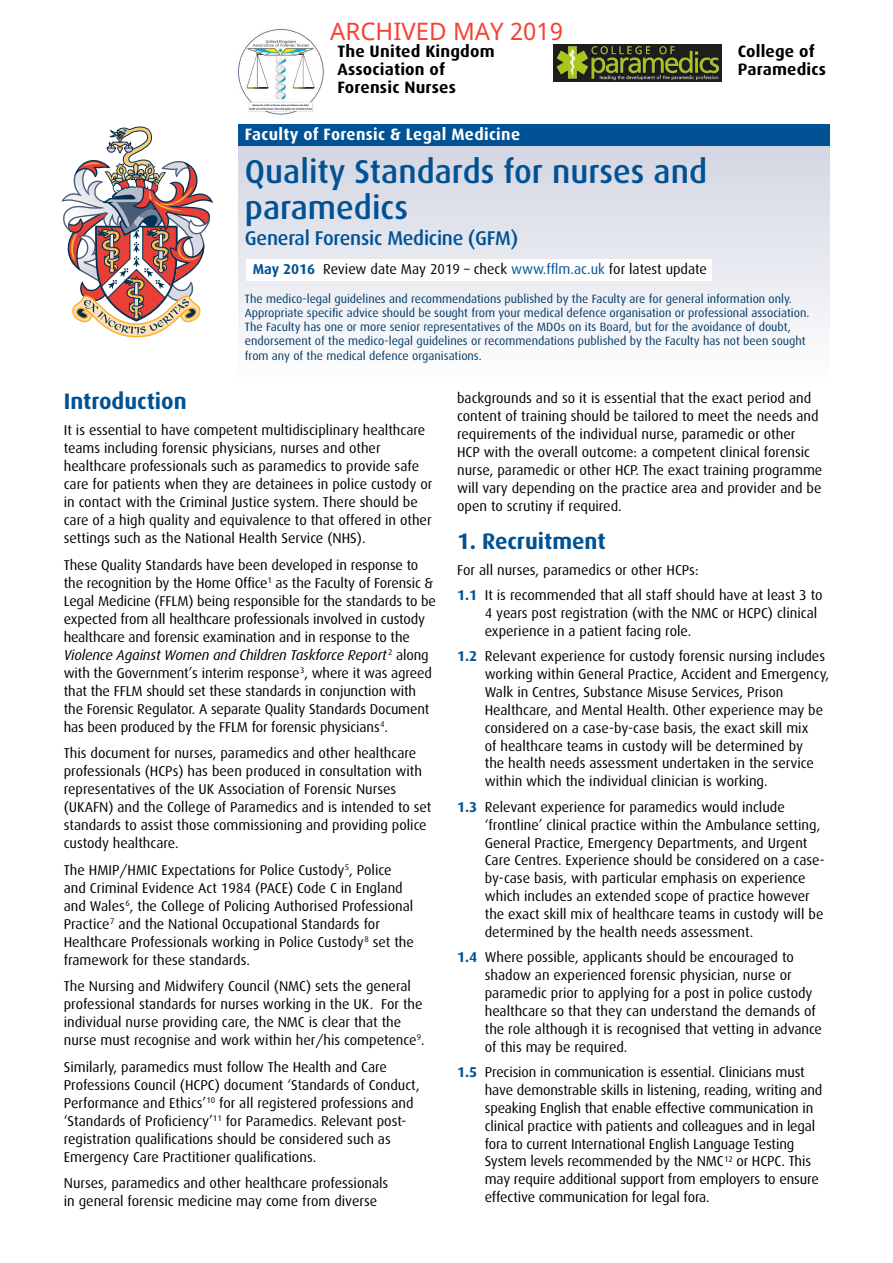
<style>
.page{position:relative;width:893px;height:1263px;background:#fff}
.page>*{position:absolute;margin:0;border:0;box-sizing:border-box;transform-origin:0 0}
.t1{font:500 33px/36.8px "Dax";color:#005294}
.t2{font:24px "Noto Sans";color:#f44336}
.t3{font:700 22.5px "Dax";color:#005294}
.t4{font:500 19.95px "Dax";letter-spacing:-.01em;color:#005294}
.t5{font:700 16.5px/18px "Dax";letter-spacing:.01em;color:#000}
.t6{font:700 16.5px "Dax";letter-spacing:.02em;color:#fff}
.t7{font:14.25px/18px "Dax";color:#000}
.t8{font:12px/14.2px "Dax";color:#003a67}
.s1{font-weight:700;color:#005294}
.s2{color:#005294}
.s3{font-style:italic}
</style>
<div class="page">
<div style="left:238px;top:146px;width:591px;height:255px;background:linear-gradient(to bottom,#d3d5e2,#fff)"></div>
<div style="left:238px;top:124px;width:591px;height:22px;background:#005294"></div>
<svg style="left:62px;top:126px;width:151px;height:211px"></svg>
<div style="left:247px;top:259px;width:465px;height:21px;background:#fff"></div>
<img style="left:553px;top:45px;width:168px;height:36px">
<img style="left:238px;top:29px;width:86px;height:86px">
<h2 class="t2" style="left:330px;top:14px;width:234px">ARCHIVED MAY 2019</h2>
<p class="t5" style="left:337px;top:43px;width:159px">The United Kingdom<br>Association of<br>Forensic Nurses</p>
<p class="t6" style="left:245px;top:125px;width:277px">Faculty of Forensic &amp; Legal Medicine</p>
<h1 class="t1" style="left:245px;top:153px;width:464px">Quality Standards for nurses and paramedics</h1>
<h3 class="t4" style="left:245px;top:227px;width:275px">General Forensic Medicine (GFM)</h3>
<p class="t7" style="left:253px;top:261px;width:456px"><span class="s1">May 2016</span> Review date May 2019 – check <span class="s2">www.fflm.ac.uk</span> for latest update</p>
<p class="t5" style="left:738px;top:43px;width:90px">College of<br>Paramedics</p>
<p class="t8" style="left:245px;top:291px;width:566px">The medico-legal guidelines and recommendations published by the Faculty are for general information only.<br>Appropriate specific advice should be sought from your medical defence organisation or professional association.<br>The Faculty has one or more senior representatives of the MDOs on its Board, but for the avoidance of doubt, endorsement of the medico-legal guidelines or recommendations published by the Faculty has not been sought from any of the medical defence organisations.</p>
<h3 class="t3" style="left:64px;top:388px;width:124px">Introduction</h3>
<p class="t7" style="left:64px;top:421px;width:370px">It is essential to have competent multidisciplinary healthcare teams including forensic physicians, nurses and other healthcare professionals such as paramedics to provide safe care for patients when they are detainees in police custody or in contact with the Criminal Justice system. There should be care of a high quality and equivalence to that offered in other settings such as the National Health Service (NHS).</p>
<p class="t7" style="left:64px;top:556px;width:374px">These Quality Standards have been developed in response to the recognition by the Home Office<sup>1</sup> as the Faculty of Forensic &amp; Legal Medicine (FFLM) being responsible for the standards to be expected from all healthcare professionals involved in custody healthcare and forensic examination and in response to the <span class="s3">Violence Against Women and Children Taskforce Report</span> <sup>2</sup> along with the Government’s interim response<sup>3</sup>, where it was agreed that the FFLM should set these standards in conjunction with the Forensic Regulator. A separate Quality Standards Document has been produced by the FFLM for forensic physicians<sup>4</sup>.</p>
<p class="t7" style="left:64px;top:744px;width:369px">This document for nurses, paramedics and other healthcare professionals (HCPs) has been produced in consultation with representatives of the UK Association of Forensic Nurses (UKAFN) and the College of Paramedics and is intended to set standards to assist those commissioning and providing police custody healthcare.</p>
<p class="t7" style="left:64px;top:861px;width:352px">The HMIP/HMIC Expectations for Police Custody<sup>5</sup>, Police and Criminal Evidence Act 1984 (PACE) Code C in England and Wales<sup>6</sup>, the College of Policing Authorised Professional Practice<sup>7</sup> and the National Occupational Standards for Healthcare Professionals working in Police Custody<sup>8</sup> set the framework for these standards.</p>
<p class="t7" style="left:64px;top:977px;width:363px">The Nursing and Midwifery Council (NMC) sets the general professional standards for nurses working in the UK. For the individual nurse providing care, the NMC is clear that the nurse must recognise and work within her/his competence<sup>9</sup>.</p>
<p class="t7" style="left:64px;top:1058px;width:358px">Similarly, paramedics must follow The Health and Care Professions Council (HCPC) document ‘Standards of Conduct, Performance and Ethics’<sup>10</sup> for all registered professions and ‘Standards of Proficiency’<sup>11</sup> for Paramedics. Relevant post&shy;registration qualifications should be considered such as Emergency Care Practitioner qualifications.</p>
<p class="t7" style="left:64px;top:1174px;width:326px">Nurses, paramedics and other healthcare professionals in general forensic medicine may come from diverse</p>
<p class="t7" style="left:457px;top:389px;width:367px">backgrounds and so it is essential that the exact period and content of training should be tailored to meet the needs and requirements of the individual nurse, paramedic or other<br>HCP with the overall outcome: a competent clinical forensic nurse, paramedic or other HCP. The exact training programme will vary depending on the practice area and provider and be open to scrutiny if required.</p>
<h3 class="t3" style="left:457px;top:529px;width:150px">1. Recruitment</h3>
<p class="t7" style="left:457px;top:557px;width:367px;line-height:25.5px">For all nurses, paramedics or other HCPs:<br><span class="s1">1.1</span> It is recommended that all staff should have at least 3 to</p>
<p class="t7" style="left:485px;top:604px;width:334px">4 years post registration (with the NMC or HCPC) clinical experience in a patient facing role.</p>
<p class="t7" style="left:485px;top:648px;width:346px;text-indent:-28px"><span class="s1">1.2</span> Relevant experience for custody forensic nursing includes working within General Practice, Accident and Emergency, Walk in Centres, Substance Misuse Services, Prison Healthcare, and Mental Health. Other experience may be considered on a case-by-case basis, the exact skill mix<br>of healthcare teams in custody will be determined by<br>the health needs assessment undertaken in the service within which the individual clinician is working.</p>
<p class="t7" style="left:485px;top:798px;width:341px;text-indent:-28px"><span class="s1">1.3</span> Relevant experience for paramedics would include ‘frontline’ clinical practice within the Ambulance setting, General Practice, Emergency Departments, and Urgent Care Centres. Experience should be considered on a case&shy;by-case basis, with particular emphasis on experience which includes an extended scope of practice however the exact skill mix of healthcare teams in custody will be determined by the health needs assessment.</p>
<p class="t7" style="left:485px;top:949px;width:339px;text-indent:-28px"><span class="s1">1.4</span> Where possible, applicants should be encouraged to shadow an experienced forensic physician, nurse or paramedic prior to applying for a post in police custody healthcare so that they can understand the demands of the role although it is recognised that vetting in advance of this may be required.</p>
<p class="t7" style="left:485px;top:1063px;width:339px;text-indent:-28px"><span class="s1">1.5</span> Precision in communication is essential. Clinicians must have demonstrable skills in listening, reading, writing and speaking English that enable effective communication in clinical practice with patients and colleagues and in legal fora to current International English Language Testing System levels recommended by the NMC<sup>12</sup> or HCPC. This may require additional support from employers to ensure effective communication for legal fora.</p>
</div>
